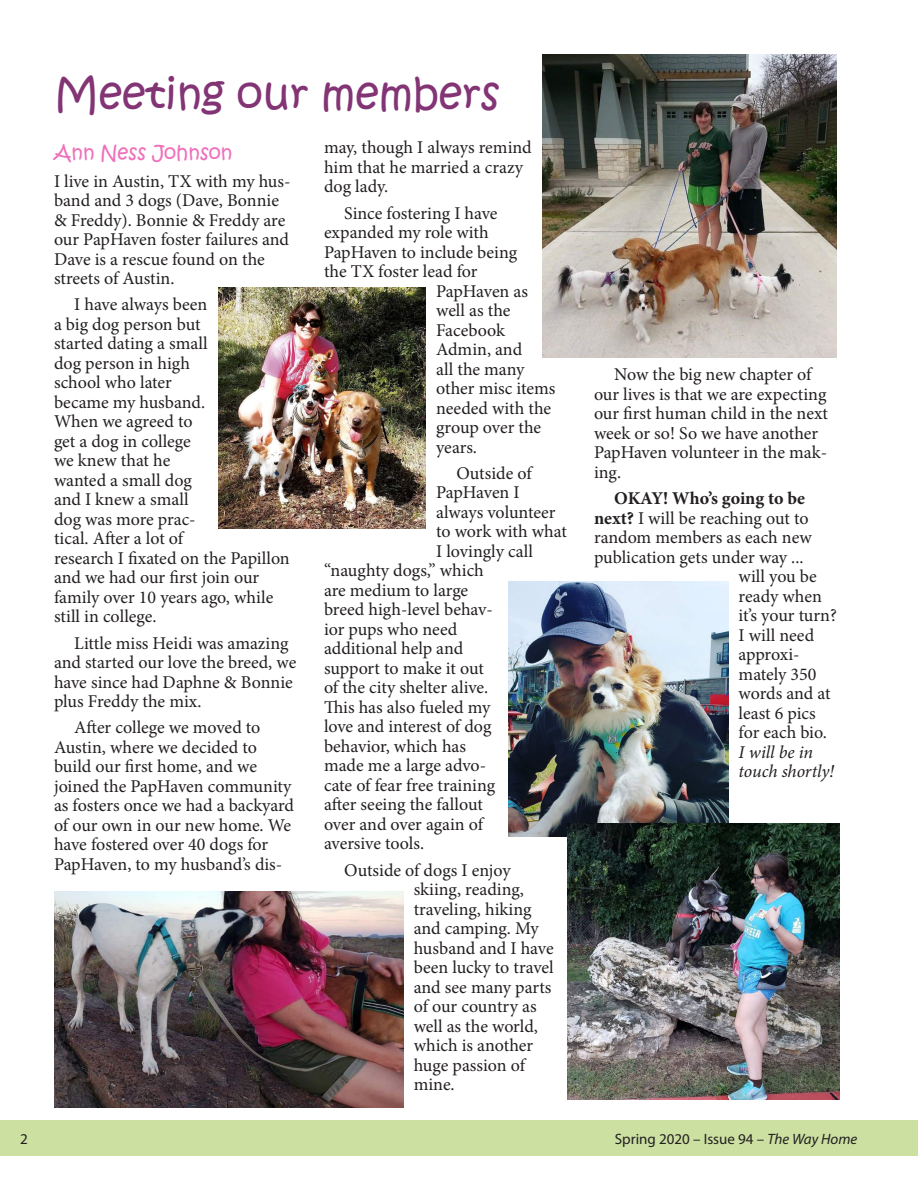
<style>
.page{position:relative;width:918px;height:1188px;background:#fff}
.page>*{position:absolute;margin:0;border:0;box-sizing:border-box;transform-origin:0 0}
.headlines{font:42px "Kristen ITC";color:#833475}
.subhead{font:19.5px "Kristen ITC";color:#ef70bb}
.body{font:18px/19.5px "Minion Pro";letter-spacing:-.005em;color:#231f20}
.body-2{font:italic 18px "Minion Pro";letter-spacing:-.01em;color:#231f20}
.body-3{font:700 18px "Minion Pro";letter-spacing:-.01em;color:#231f20}
.t1{font:15px "Myriad Pro";color:#231f20}
.s1{font-weight:700}
.s2{font-style:italic}
</style>
<div class="page">
<div style="left:0;top:1120px;width:918px;height:36px;background:#cce0a2"></div>
<img style="left:543px;top:54px;width:294px;height:303px">
<img style="left:54px;top:891px;width:350px;height:217px">
<img style="left:509px;top:581px;width:219px;height:255px">
<img style="left:218px;top:288px;width:208px;height:240px">
<img style="left:567px;top:824px;width:272px;height:276px">
<p class="headlines" style="left:54px;top:67px;width:448px">Meeting our members</p>
<p class="subhead" style="left:54px;top:140px;width:180px">Ann Ness Johnson</p>
<p class="body" style="left:54px;top:171px;width:238px">I live in Austin, TX with my hus&shy;band and 3 dogs (Dave, Bonnie &amp; Freddy). Bonnie &amp; Freddy are our PapHaven foster failures and<br>Dave is a rescue found on the streets of Austin.</p>
<p class="body" style="left:54px;top:295px;width:237px;text-indent:20px">I have always been<br>a big dog person but<br>started dating a small<br>dog person in high<br>school who later<br>became my husband.<br>When we agreed to<br>get a dog in college<br>we knew that he<br>wanted a small dog<br>and I knew a small<br>dog was more prac-<br>tical. After a lot of<br>research I fixated on the Papillon and we had our first join our family over 10 years ago, while still in college.</p>
<p class="body" style="left:54px;top:633px;width:244px;text-indent:20px">Little miss Heidi was amazing and started our love the breed, we have since had Daphne &amp; Bonnie plus Freddy the mix.</p>
<p class="body" style="left:54px;top:718px;width:242px;text-indent:20px">After college we moved to<br>Austin, where we decided to build our first home, and we joined the PapHaven community as fosters once we had a backyard of our own in our new home. We have fostered over 40 dogs for<br>PapHaven, to my husband’s dis-</p>
<p class="body" style="left:324px;top:138px;width:209px">may, though I always remind him that he married a crazy dog lady.</p>
<p class="body" style="left:344px;top:203px;width:155px">Since fostering I have</p>
<p class="body" style="left:324px;top:223px;width:166px">expanded my role with</p>
<p class="body" style="left:324px;top:242px;width:195px">PapHaven to include being</p>
<p class="body" style="left:324px;top:262px;width:155px">the TX foster lead for</p>
<p class="body" style="left:436px;top:281px;width:93px">PapHaven as</p>
<p class="body" style="left:436px;top:301px;width:76px">well as the</p>
<p class="body" style="left:436px;top:320px;width:70px">Facebook</p>
<p class="body" style="left:436px;top:340px;width:88px">Admin, and</p>
<p class="body" style="left:436px;top:359px;width:90px">all the many</p>
<p class="body" style="left:436px;top:379px;width:121px">other misc items</p>
<p class="body" style="left:436px;top:398px;width:117px">needed with the</p>
<p class="body" style="left:436px;top:418px;width:107px">group over the</p>
<p class="body" style="left:436px;top:437px;width:42px">years.</p>
<p class="body" style="left:456px;top:464px;width:77px">Outside of</p>
<p class="body" style="left:436px;top:483px;width:85px">PapHaven I</p>
<p class="body" style="left:436px;top:503px;width:121px">always volunteer</p>
<p class="body" style="left:436px;top:522px;width:132px">to work with what</p>
<p class="body" style="left:436px;top:542px;width:98px">I lovingly call</p>
<p class="body" style="left:324px;top:561px;width:161px">“naughty dogs,” which</p>
<p class="body" style="left:324px;top:581px;width:146px">are medium to large</p>
<p class="body" style="left:324px;top:600px;width:170px">breed high-level behav-</p>
<p class="body" style="left:324px;top:620px;width:135px">ior pups who need</p>
<p class="body" style="left:324px;top:639px;width:141px">additional help and</p>
<p class="body" style="left:324px;top:659px;width:161px">support to make it out</p>
<p class="body" style="left:324px;top:678px;width:166px">of the city shelter alive.</p>
<p class="body" style="left:324px;top:698px;width:168px">This has also fueled my</p>
<p class="body" style="left:324px;top:717px;width:169px">love and interest of dog</p>
<p class="body" style="left:324px;top:737px;width:144px">behavior, which has</p>
<p class="body" style="left:324px;top:756px;width:164px">made me a large advo-</p>
<p class="body" style="left:324px;top:776px;width:173px">cate of fear free training</p>
<p class="body" style="left:324px;top:795px;width:160px">after seeing the fallout</p>
<p class="body" style="left:324px;top:815px;width:161px">over and over again of</p>
<p class="body" style="left:324px;top:834px;width:102px">aversive tools.</p>
<p class="body" style="left:414px;top:860px;width:142px;text-indent:-69px">Outside of dogs I enjoy skiing, reading, traveling, hiking and camping. My husband and I have been lucky to travel and see many parts of our country as well as the world, which is another huge passion of mine.</p>
<p class="body" style="left:594px;top:365px;width:235px;text-indent:20px">Now the big new chapter of our lives is that we are expecting our first human child in the next week or so! So we have another<br>PapHaven volunteer in the mak&shy;ing.</p>
<p class="body-3" style="left:614px;top:486px;width:192px">OKAY! Who’s going to be</p>
<p class="body" style="left:594px;top:508px;width:216px"><span class="s1">next?</span> I will be reaching out to</p>
<p class="body" style="left:594px;top:528px;width:219px">random members as each new</p>
<p class="body" style="left:594px;top:547px;width:211px">publication gets under way ...</p>
<p class="body" style="left:739px;top:567px;width:80px">will you be</p>
<p class="body" style="left:739px;top:586px;width:85px">ready when</p>
<p class="body" style="left:739px;top:606px;width:100px">it’s your turn?</p>
<p class="body" style="left:739px;top:625px;width:77px">I will need</p>
<p class="body" style="left:739px;top:645px;width:63px">approxi-</p>
<p class="body" style="left:739px;top:664px;width:79px">mately 350</p>
<p class="body" style="left:739px;top:684px;width:93px">words and at</p>
<p class="body" style="left:739px;top:703px;width:79px">least 6 pics</p>
<p class="body" style="left:739px;top:723px;width:90px">for each bio.</p>
<p class="body-2" style="left:739px;top:740px;width:76px">I will be in</p>
<p class="body-2" style="left:739px;top:759px;width:97px">touch shortly!</p>
<p class="t1" style="left:20px;top:1129px;width:9px">2</p>
<p class="t1" style="left:615px;top:1129px;width:244px">Spring 2020 – Issue 94 – <span class="s2">The Way Home</span></p>
</div>
